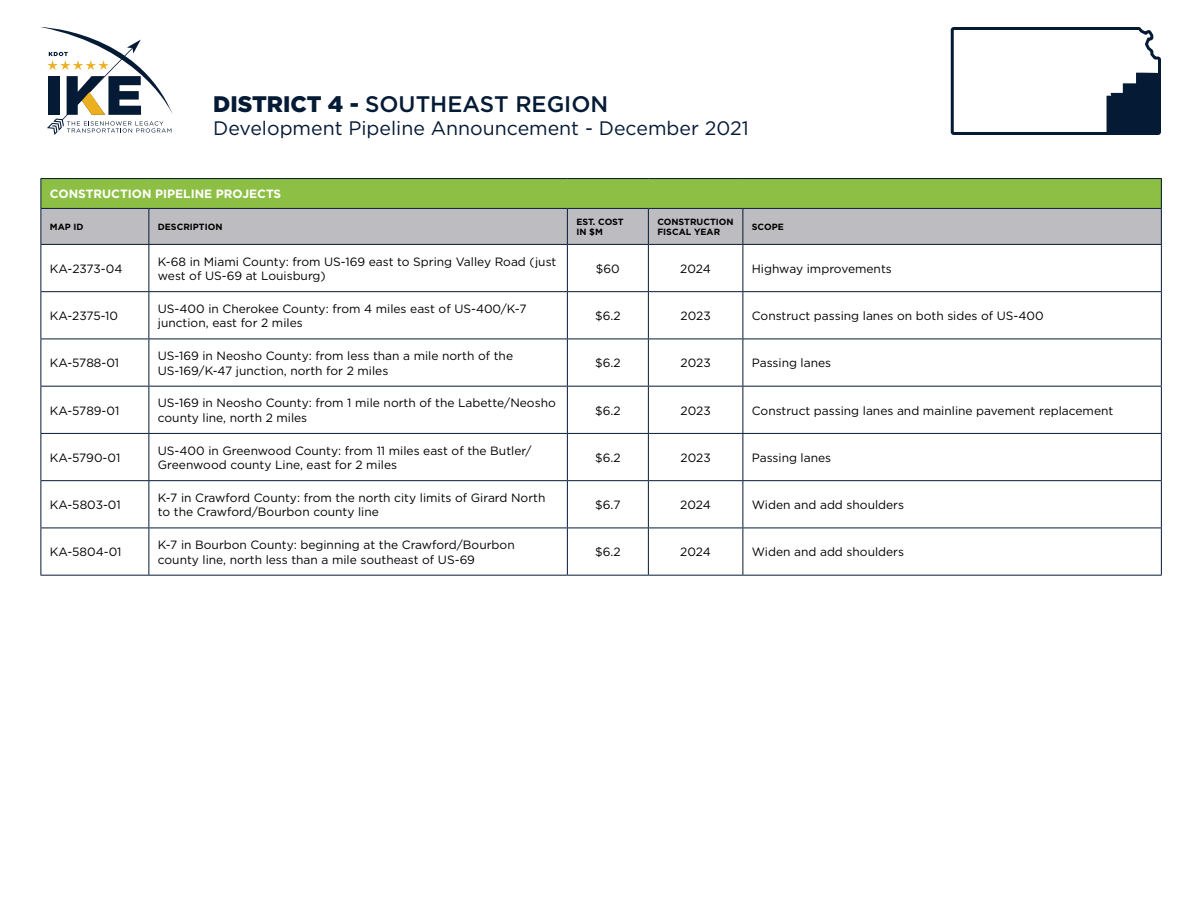
<style>
.page{position:relative;width:1188px;height:918px;background:#fff}
.page>*{position:absolute;margin:0;border:0;box-sizing:border-box;transform-origin:0 0}
.t1{font:500 22.5px "Gotham";color:#051a35}
.t2{font:19.5px "Gotham";color:#051a35}
.t3{font:12px/14.4px "Gotham";color:#000}
.t4{font:700 12px "Gotham";color:#fff}
.t5{font:700 9px/10.8px "Gotham";color:#000}
.s1{font-weight:900}
</style>
<div class="page">
<svg style="left:41px;top:245px;width:1120px;height:94px"></svg>
<svg style="left:41px;top:340px;width:1120px;height:235px"></svg>
<hr style="left:40px;top:178px;width:109px;height:1px;background:#051a35">
<hr style="left:149px;top:178px;width:418px;height:1px;background:#051a35">
<hr style="left:567px;top:178px;width:81px;height:1px;background:#051a35">
<hr style="left:648px;top:178px;width:95px;height:1px;background:#051a35">
<hr style="left:743px;top:178px;width:419px;height:1px;background:#051a35">
<svg style="left:40px;top:179px;width:1122px;height:65px;background:#a6bc88"></svg>
<hr style="left:40px;top:208px;width:109px;height:1px;background:#051a35">
<hr style="left:40px;top:209px;width:1px;height:35px;background:#051a35">
<hr style="left:149px;top:208px;width:418px;height:1px;background:#051a35">
<hr style="left:148px;top:209px;width:1px;height:35px;background:#051a35">
<hr style="left:567px;top:208px;width:81px;height:1px;background:#051a35">
<hr style="left:567px;top:209px;width:1px;height:35px;background:#051a35">
<hr style="left:648px;top:208px;width:95px;height:1px;background:#051a35">
<hr style="left:648px;top:209px;width:1px;height:35px;background:#051a35">
<hr style="left:743px;top:208px;width:419px;height:1px;background:#051a35">
<hr style="left:742px;top:209px;width:1px;height:35px;background:#051a35">
<hr style="left:1161px;top:209px;width:1px;height:35px;background:#051a35">
<hr style="left:40px;top:244px;width:109px;height:1px;background:#051a35">
<hr style="left:40px;top:245px;width:1px;height:46px;background:#051a35">
<hr style="left:149px;top:244px;width:418px;height:1px;background:#051a35">
<hr style="left:148px;top:245px;width:1px;height:46px;background:#051a35">
<hr style="left:567px;top:244px;width:81px;height:1px;background:#051a35">
<hr style="left:567px;top:245px;width:1px;height:46px;background:#051a35">
<hr style="left:648px;top:244px;width:95px;height:1px;background:#051a35">
<hr style="left:648px;top:245px;width:1px;height:46px;background:#051a35">
<hr style="left:743px;top:244px;width:419px;height:1px;background:#051a35">
<hr style="left:742px;top:245px;width:1px;height:46px;background:#051a35">
<hr style="left:1161px;top:245px;width:1px;height:46px;background:#051a35">
<hr style="left:40px;top:291px;width:109px;height:1px;background:#051a35">
<hr style="left:40px;top:292px;width:1px;height:47px;background:#051a35">
<hr style="left:149px;top:291px;width:418px;height:1px;background:#051a35">
<hr style="left:148px;top:292px;width:1px;height:47px;background:#051a35">
<hr style="left:567px;top:291px;width:81px;height:1px;background:#051a35">
<hr style="left:567px;top:292px;width:1px;height:47px;background:#051a35">
<hr style="left:648px;top:291px;width:95px;height:1px;background:#051a35">
<hr style="left:648px;top:292px;width:1px;height:47px;background:#051a35">
<hr style="left:743px;top:291px;width:419px;height:1px;background:#051a35">
<hr style="left:742px;top:292px;width:1px;height:47px;background:#051a35">
<hr style="left:1161px;top:292px;width:1px;height:47px;background:#051a35">
<hr style="left:40px;top:339px;width:109px;height:1px;background:#051a35">
<hr style="left:40px;top:339px;width:1px;height:47px;background:#051a35">
<hr style="left:149px;top:339px;width:418px;height:1px;background:#051a35">
<hr style="left:148px;top:339px;width:1px;height:47px;background:#051a35">
<hr style="left:567px;top:339px;width:81px;height:1px;background:#051a35">
<hr style="left:567px;top:339px;width:1px;height:47px;background:#051a35">
<hr style="left:648px;top:339px;width:95px;height:1px;background:#051a35">
<hr style="left:648px;top:339px;width:1px;height:47px;background:#051a35">
<hr style="left:743px;top:339px;width:419px;height:1px;background:#051a35">
<hr style="left:742px;top:339px;width:1px;height:47px;background:#051a35">
<hr style="left:1161px;top:339px;width:1px;height:47px;background:#051a35">
<hr style="left:40px;top:386px;width:109px;height:1px;background:#051a35">
<hr style="left:40px;top:387px;width:1px;height:46px;background:#051a35">
<hr style="left:149px;top:386px;width:418px;height:1px;background:#051a35">
<hr style="left:148px;top:387px;width:1px;height:46px;background:#051a35">
<hr style="left:567px;top:386px;width:81px;height:1px;background:#051a35">
<hr style="left:567px;top:387px;width:1px;height:46px;background:#051a35">
<hr style="left:648px;top:386px;width:95px;height:1px;background:#051a35">
<hr style="left:648px;top:387px;width:1px;height:46px;background:#051a35">
<hr style="left:743px;top:386px;width:419px;height:1px;background:#051a35">
<hr style="left:742px;top:387px;width:1px;height:46px;background:#051a35">
<hr style="left:1161px;top:387px;width:1px;height:46px;background:#051a35">
<hr style="left:40px;top:433px;width:109px;height:1px;background:#051a35">
<hr style="left:40px;top:434px;width:1px;height:46px;background:#051a35">
<hr style="left:149px;top:433px;width:418px;height:1px;background:#051a35">
<hr style="left:148px;top:434px;width:1px;height:46px;background:#051a35">
<hr style="left:567px;top:433px;width:81px;height:1px;background:#051a35">
<hr style="left:567px;top:434px;width:1px;height:46px;background:#051a35">
<hr style="left:648px;top:433px;width:95px;height:1px;background:#051a35">
<hr style="left:648px;top:434px;width:1px;height:46px;background:#051a35">
<hr style="left:743px;top:433px;width:419px;height:1px;background:#051a35">
<hr style="left:742px;top:434px;width:1px;height:46px;background:#051a35">
<hr style="left:1161px;top:434px;width:1px;height:46px;background:#051a35">
<hr style="left:40px;top:480px;width:109px;height:1px;background:#051a35">
<hr style="left:40px;top:481px;width:1px;height:47px;background:#051a35">
<hr style="left:149px;top:480px;width:418px;height:1px;background:#051a35">
<hr style="left:148px;top:481px;width:1px;height:47px;background:#051a35">
<hr style="left:567px;top:480px;width:81px;height:1px;background:#051a35">
<hr style="left:567px;top:481px;width:1px;height:47px;background:#051a35">
<hr style="left:648px;top:480px;width:95px;height:1px;background:#051a35">
<hr style="left:648px;top:481px;width:1px;height:47px;background:#051a35">
<hr style="left:743px;top:480px;width:419px;height:1px;background:#051a35">
<hr style="left:742px;top:481px;width:1px;height:47px;background:#051a35">
<hr style="left:1161px;top:481px;width:1px;height:47px;background:#051a35">
<hr style="left:40px;top:528px;width:109px;height:1px;background:#051a35">
<hr style="left:40px;top:528px;width:1px;height:47px;background:#051a35">
<hr style="left:149px;top:528px;width:418px;height:1px;background:#051a35">
<hr style="left:148px;top:528px;width:1px;height:47px;background:#051a35">
<hr style="left:567px;top:528px;width:81px;height:1px;background:#051a35">
<hr style="left:567px;top:528px;width:1px;height:47px;background:#051a35">
<hr style="left:648px;top:528px;width:95px;height:1px;background:#051a35">
<hr style="left:648px;top:528px;width:1px;height:47px;background:#051a35">
<hr style="left:743px;top:528px;width:419px;height:1px;background:#051a35">
<hr style="left:742px;top:528px;width:1px;height:47px;background:#051a35">
<hr style="left:1161px;top:528px;width:1px;height:47px;background:#051a35">
<hr style="left:40px;top:575px;width:109px;height:1px;background:#051a35">
<hr style="left:149px;top:575px;width:418px;height:1px;background:#051a35">
<hr style="left:567px;top:575px;width:81px;height:1px;background:#051a35">
<hr style="left:648px;top:575px;width:95px;height:1px;background:#051a35">
<hr style="left:743px;top:575px;width:419px;height:1px;background:#051a35">
<svg style="left:41px;top:27px;width:132px;height:108px"></svg>
<svg style="left:950px;top:27px;width:211px;height:108px"></svg>
<h1 class="t1" style="left:213px;top:89px;width:397px"><span class="s1">DISTRICT 4 -</span> SOUTHEAST REGION</h1>
<h2 class="t2" style="left:213px;top:116px;width:537px">Development Pipeline Announcement - December 2021</h2>
<p class="t4" style="left:50px;top:186px;width:233px">CONSTRUCTION PIPELINE PROJECTS</p>
<p class="t5" style="left:50px;top:221px;width:35px">MAP ID</p>
<p class="t5" style="left:158px;top:221px;width:66px">DESCRIPTION</p>
<p class="t5" style="left:576px;top:216px;width:49px">EST. COST<br>IN $M</p>
<p class="t5" style="left:657px;top:216px;width:78px">CONSTRUCTION<br>FISCAL YEAR</p>
<p class="t5" style="left:752px;top:221px;width:33px">SCOPE</p>
<p class="t3" style="left:50px;top:261px;width:74px">KA-2373-04</p>
<p class="t3" style="left:158px;top:254px;width:400px">K-68 in Miami County: from US-169 east to Spring Valley Road (just west of US-69 at Louisburg)</p>
<p class="t3" style="left:596px;top:261px;width:25px">$60</p>
<p class="t3" style="left:680px;top:261px;width:32px">2024</p>
<p class="t3" style="left:752px;top:261px;width:141px">Highway improvements</p>
<p class="t3" style="left:50px;top:308px;width:70px">KA-2375-10</p>
<p class="t3" style="left:158px;top:301px;width:370px">US-400 in Cherokee County: from 4 miles east of US-400/K-7 junction, east for 2 miles</p>
<p class="t3" style="left:595px;top:308px;width:27px">$6.2</p>
<p class="t3" style="left:681px;top:308px;width:32px">2023</p>
<p class="t3" style="left:752px;top:308px;width:293px">Construct passing lanes on both sides of US-400</p>
<p class="t3" style="left:50px;top:356px;width:71px">KA-5788-01</p>
<p class="t3" style="left:158px;top:348px;width:357px">US-169 in Neosho County: from less than a mile north of the<br>US-169/K-47 junction, north for 2 miles</p>
<p class="t3" style="left:595px;top:356px;width:27px">$6.2</p>
<p class="t3" style="left:681px;top:356px;width:32px">2023</p>
<p class="t3" style="left:752px;top:356px;width:81px">Passing lanes</p>
<p class="t3" style="left:50px;top:403px;width:71px">KA-5789-01</p>
<p class="t3" style="left:158px;top:396px;width:399px">US-169 in Neosho County: from 1 mile north of the Labette/Neosho county line, north 2 miles</p>
<p class="t3" style="left:595px;top:403px;width:27px">$6.2</p>
<p class="t3" style="left:681px;top:403px;width:32px">2023</p>
<p class="t3" style="left:752px;top:403px;width:363px">Construct passing lanes and mainline pavement replacement</p>
<p class="t3" style="left:50px;top:450px;width:72px">KA-5790-01</p>
<p class="t3" style="left:158px;top:443px;width:375px">US-400 in Greenwood County: from 11 miles east of the Butler/<br>Greenwood county Line, east for 2 miles</p>
<p class="t3" style="left:595px;top:450px;width:27px">$6.2</p>
<p class="t3" style="left:681px;top:450px;width:32px">2023</p>
<p class="t3" style="left:752px;top:450px;width:81px">Passing lanes</p>
<p class="t3" style="left:50px;top:497px;width:72px">KA-5803-01</p>
<p class="t3" style="left:158px;top:490px;width:389px">K-7 in Crawford County: from the north city limits of Girard North to the Crawford/Bourbon county line</p>
<p class="t3" style="left:595px;top:497px;width:27px">$6.7</p>
<p class="t3" style="left:680px;top:497px;width:32px">2024</p>
<p class="t3" style="left:752px;top:497px;width:154px">Widen and add shoulders</p>
<p class="t3" style="left:50px;top:545px;width:73px">KA-5804-01</p>
<p class="t3" style="left:158px;top:537px;width:358px">K-7 in Bourbon County: beginning at the Crawford/Bourbon county line, north less than a mile southeast of US-69</p>
<p class="t3" style="left:595px;top:545px;width:27px">$6.2</p>
<p class="t3" style="left:680px;top:545px;width:32px">2024</p>
<p class="t3" style="left:752px;top:545px;width:154px">Widen and add shoulders</p>
</div>
